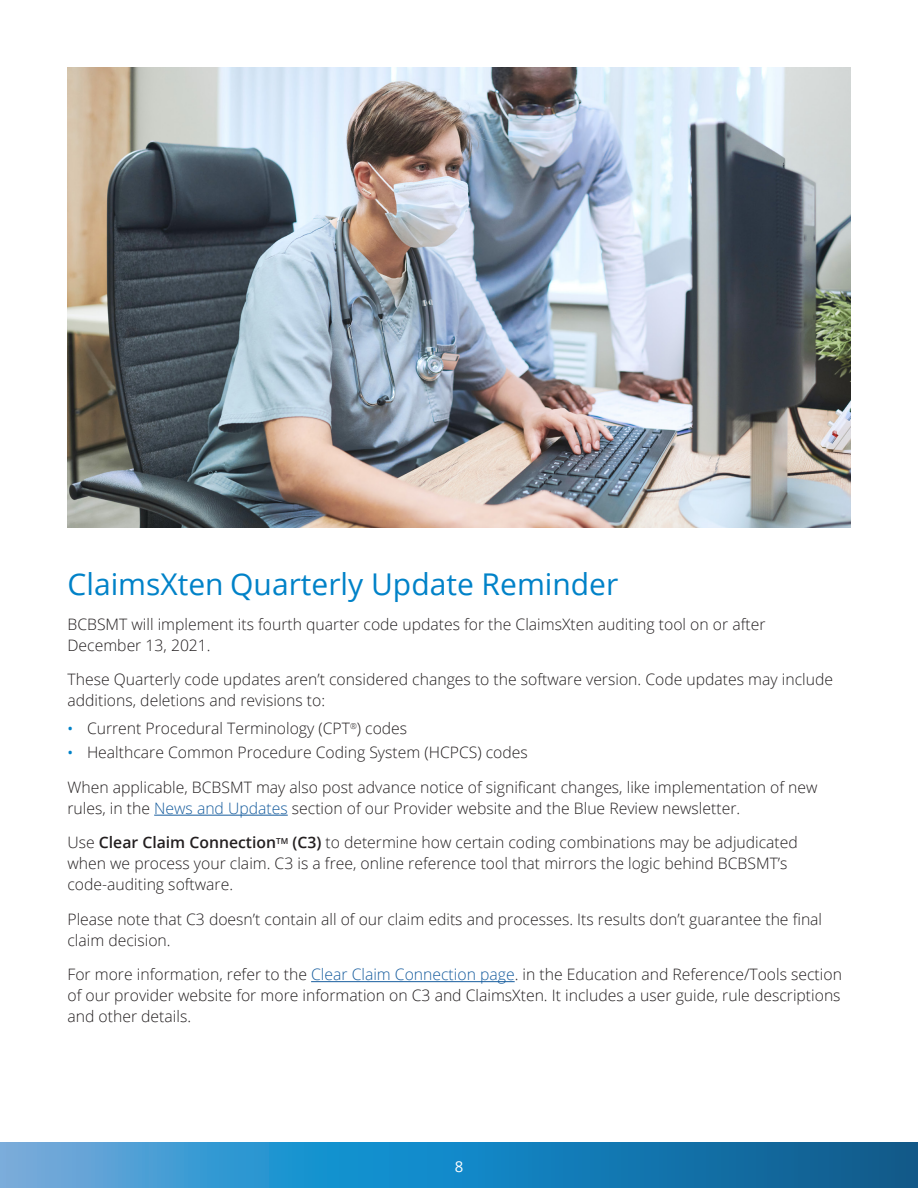
<style>
.page{position:relative;width:918px;height:1188px;background:#fff}
.page>*{position:absolute;margin:0;border:0;box-sizing:border-box;transform-origin:0 0}
.NL_article_title{font:30px "Open Sans";color:#0082c8}
.NL_Body{font:300 15.75px/21px "Open Sans";color:#231f20}
.t1{font:15px "Open Sans";color:#fff}
.s1{font-weight:400;font-size:15px;color:#0082c8}
.s2{color:#175d9e}
.s3{font-weight:600}
</style>
<div class="page">
<svg style="left:0;top:1142px;width:918px;height:46px;background:#2584bd"></svg>
<img style="left:68px;top:68px;width:782px;height:460px">
<hr style="left:154px;top:815px;width:134px;height:1px;background:#175d9e">
<hr style="left:311px;top:981px;width:204px;height:1px;background:#175d9e">
<p class="NL_article_title" style="left:68px;top:564px;width:552px">ClaimsXten Quarterly Update Reminder</p>
<p class="NL_Body" style="left:68px;top:613px;width:700px">BCBSMT will implement its fourth quarter code updates for the ClaimsXten auditing tool on or after<br>December 13, 2021.</p>
<p class="NL_Body" style="left:68px;top:669px;width:767px">These Quarterly code updates aren’t considered changes to the software version. Code updates may include additions, deletions and revisions to:</p>
<p class="NL_Body" style="left:68px;top:717px;width:341px"><span class="s1">•</span> Current Procedural Terminology (CPT<sup>®</sup>) codes</p>
<p class="NL_Body" style="left:68px;top:742px;width:462px"><span class="s1">•</span> Healthcare Common Procedure Coding System (HCPCS) codes</p>
<p class="NL_Body" style="left:68px;top:776px;width:752px">When applicable, BCBSMT may also post advance notice of significant changes, like implementation of new rules, in the <span class="s2">News and Updates</span> section of our Provider website and the Blue Review newsletter.</p>
<p class="NL_Body" style="left:68px;top:832px;width:732px">Use <span class="s3">Clear Claim Connection</span><sup>TM</sup> <span class="s3">(C3)</span> to determine how certain coding combinations may be adjudicated when we process your claim. C3 is a free, online reference tool that mirrors the logic behind BCBSMT’s code-auditing software.</p>
<p class="NL_Body" style="left:68px;top:908px;width:756px">Please note that C3 doesn’t contain all of our claim edits and processes. Its results don’t guarantee the final claim decision.</p>
<p class="NL_Body" style="left:68px;top:964px;width:776px;text-align:justify">For more information, refer to the <span class="s2">Clear Claim Connection page</span>. in the Education and Reference/Tools section of our provider website for more information on C3 and ClaimsXten. It includes a user guide, rule descriptions and other details.</p>
<p class="t1" style="left:455px;top:1157px;width:10px">8</p>
</div>
